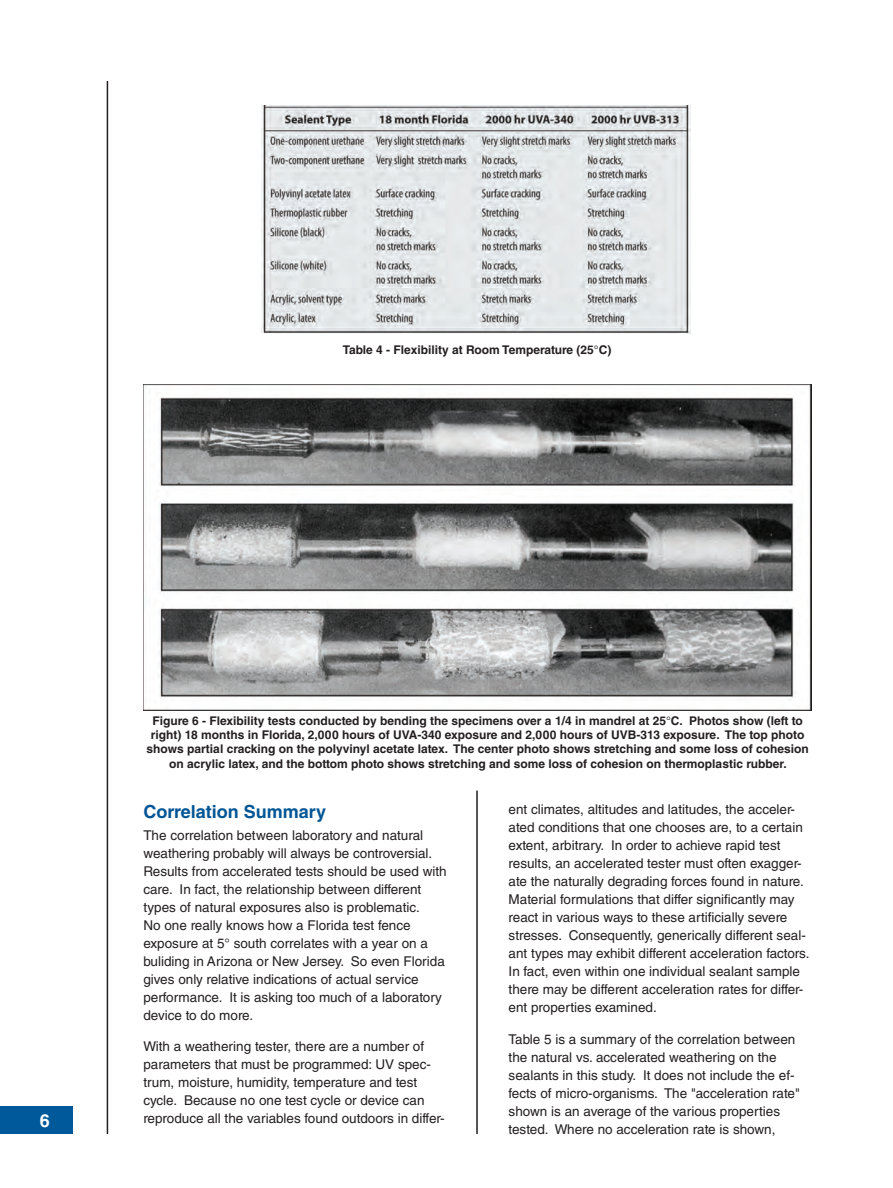
<style>
.page{position:relative;width:893px;height:1188px;background:#fff}
.page>*{position:absolute;margin:0;border:0;box-sizing:border-box;transform-origin:0 0}
.t1{font:700 18px "Helvetica LT Std";color:#005595}
.t2{font:700 18px "Helvetica LT Std";color:#fff}
.t3{font:13.5px/18px "Helvetica LT Std";color:#231f20}
.t4{font:700 12px/14.4px "Helvetica LT Std";color:#231f20;text-align:center}
.s1{font-weight:400}
</style>
<div class="page">
<hr style="left:107px;top:81px;width:1px;height:1053px;background:#231f20">
<div style="left:0;top:1107px;width:72px;height:27px;background:#00599b"></div>
<hr style="left:476px;top:791px;width:2px;height:343px;background:#231f20">
<img style="left:261px;top:106px;width:429px;height:227px">
<img style="left:143px;top:384px;width:669px;height:326px">
<p class="t4" style="left:343px;top:343px;width:270px">Table 4 - Flexibility at Room Temperature (25<span class="s1">°</span>C)</p>
<h1 class="t2" style="left:40px;top:1110px;width:12px">6</h1>
<p class="t4" style="left:147px;top:713px;width:664px">Figure 6 - Flexibility tests conducted by bending the specimens over a 1/4 in mandrel at 25<span class="s1">°</span>C. Photos show (left to right) 18 months in Florida, 2,000 hours of UVA-340 exposure and 2,000 hours of UVB-313 exposure. The top photo shows partial cracking on the polyvinyl acetate latex. The center photo shows stretching and some loss of cohesion on acrylic latex, and the bottom photo shows stretching and some loss of cohesion on thermoplastic rubber.</p>
<p class="t1" style="left:143px;top:800px;width:184px">Correlation Summary</p>
<p class="t3" style="left:143px;top:826px;width:305px">The correlation between laboratory and natural weathering probably will always be controversial.<br>Results from accelerated tests should be used with care. In fact, the relationship between different types of natural exposures also is problematic.<br>No one really knows how a Florida test fence exposure at 5° south correlates with a year on a buliding in Arizona or New Jersey. So even Florida gives only relative indications of actual service performance. It is asking too much of a laboratory device to do more.</p>
<p class="t3" style="left:143px;top:1038px;width:303px">With a weathering tester, there are a number of parameters that must be programmed: UV spec&shy;trum, moisture, humidity, temperature and test cycle. Because no one test cycle or device can reproduce all the variables found outdoors in differ-</p>
<p class="t3" style="left:509px;top:800px;width:302px">ent climates, altitudes and latitudes, the acceler&shy;ated conditions that one chooses are, to a certain extent, arbitrary. In order to achieve rapid test results, an accelerated tester must often exagger&shy;ate the naturally degrading forces found in nature.<br>Material formulations that differ significantly may react in various ways to these artificially severe stresses. Consequently, generically different seal&shy;ant types may exhibit different acceleration factors.<br>In fact, even within one individual sealant sample there may be different acceleration rates for differ&shy;ent properties examined.</p>
<p class="t3" style="left:509px;top:1030px;width:293px">Table 5 is a summary of the correlation between the natural vs. accelerated weathering on the sealants in this study. It does not include the ef&shy;fects of micro-organisms. The "acceleration rate" shown is an average of the various properties tested. Where no acceleration rate is shown,</p>
</div>
